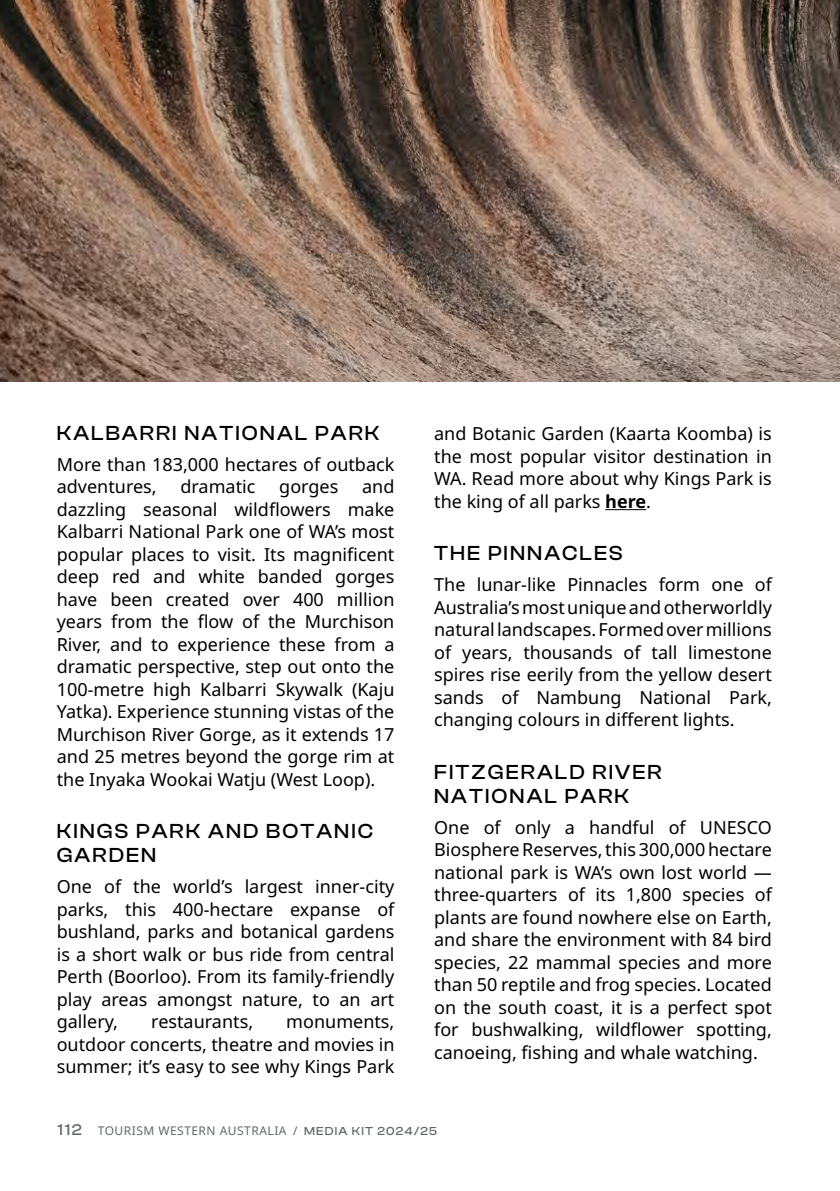
<style>
.page{position:relative;width:840px;height:1191px;background:#fff}
.page>*{position:absolute;margin:0;border:0;box-sizing:border-box;transform-origin:0 0}
.t1{font:500 21px/24px "Clash Display";letter-spacing:.1em;color:#000}
.t2{font:18px/22.4px "Noto Sans";color:#000;text-align:justify}
.t3{font:12px "Noto Sans";letter-spacing:.04em;color:#616966}
.s1{font-weight:700}
.s2{font-family:"Clash Display";font-weight:500;font-size:16px}
.s3{font-family:"Clash Display";font-weight:500}
</style>
<div class="page">
<img style="left:0;top:0;width:839px;height:381px">
<hr style="left:605px;top:509px;width:41px;height:1px;background:#000">
<p class="t1" style="left:57px;top:421px;width:324px">KALBARRI NATIONAL PARK</p>
<p class="t2" style="left:57px;top:453px;width:339px">More than 183,000 hectares of outback adventures,</p>
<p class="t2" style="left:57px;top:476px;width:339px;text-indent:305px">and dazzling seasonal wildflowers make Kalbarri National Park one of WA’s most popular places to visit. Its magnificent deep red and white banded gorges have been created over 400 million years from the flow of the Murchison River, and to experience these from a dramatic perspective, step out onto the 100-metre high Kalbarri Skywalk (Kaju Yatka). Experience stunning vistas of the Murchison River Gorge, as it extends 17 and 25 metres beyond the gorge rim at the Inyaka Wookai Watju (West Loop).</p>
<p class="t1" style="left:57px;top:819px;width:318px">KINGS PARK AND BOTANIC<br>GARDEN</p>
<p class="t2" style="left:57px;top:876px;width:339px">One of the world’s largest inner-city parks, this 400-hectare expanse of bushland, parks and botanical gardens is a short walk or bus ride from central Perth (Boorloo). From its family-friendly play areas amongst nature, to an art gallery,</p>
<p class="t2" style="left:180px;top:476px;width:76px">dramatic</p>
<p class="t2" style="left:279px;top:476px;width:61px">gorges</p>
<p class="t2" style="left:57px;top:1011px;width:339px;text-indent:229px">monuments, outdoor concerts, theatre and movies in summer; it’s easy to see why Kings Park</p>
<p class="t2" style="left:151px;top:1011px;width:103px">restaurants,</p>
<p class="t2" style="left:434px;top:423px;width:339px">and Botanic Garden (Kaarta Koomba) is the most popular visitor destination in WA. Read more about why Kings Park is the king of all parks <span class="s1">here</span>.</p>
<p class="t1" style="left:434px;top:541px;width:190px">THE PINNACLES</p>
<p class="t2" style="left:434px;top:574px;width:339px">The lunar-like Pinnacles form one of Australia’s most unique and otherworldly natural landscapes. Formed over millions of years, thousands of tall limestone spires rise eerily from the yellow desert sands of Nambung National Park, changing colours in different lights.</p>
<p class="t1" style="left:434px;top:759px;width:229px">FITZGERALD RIVER<br>NATIONAL PARK</p>
<p class="t2" style="left:434px;top:816px;width:339px">One of only a handful of UNESCO Biosphere Reserves, this 300,000 hectare national park is WA’s own lost world — three-quarters of its 1,800 species of plants are found nowhere else on Earth, and share the environment with 84 bird species, 22 mammal species and more than 50 reptile and frog species. Located on the south coast, it is a perfect spot for bushwalking, wildflower spotting, canoeing, fishing and whale watching.</p>
<p class="t3" style="left:57px;top:1124px;width:381px"><span class="s2">112</span> TOURISM WESTERN AUSTRALIA / <span class="s3">MEDIA KIT 2024/25</span></p>
</div>
